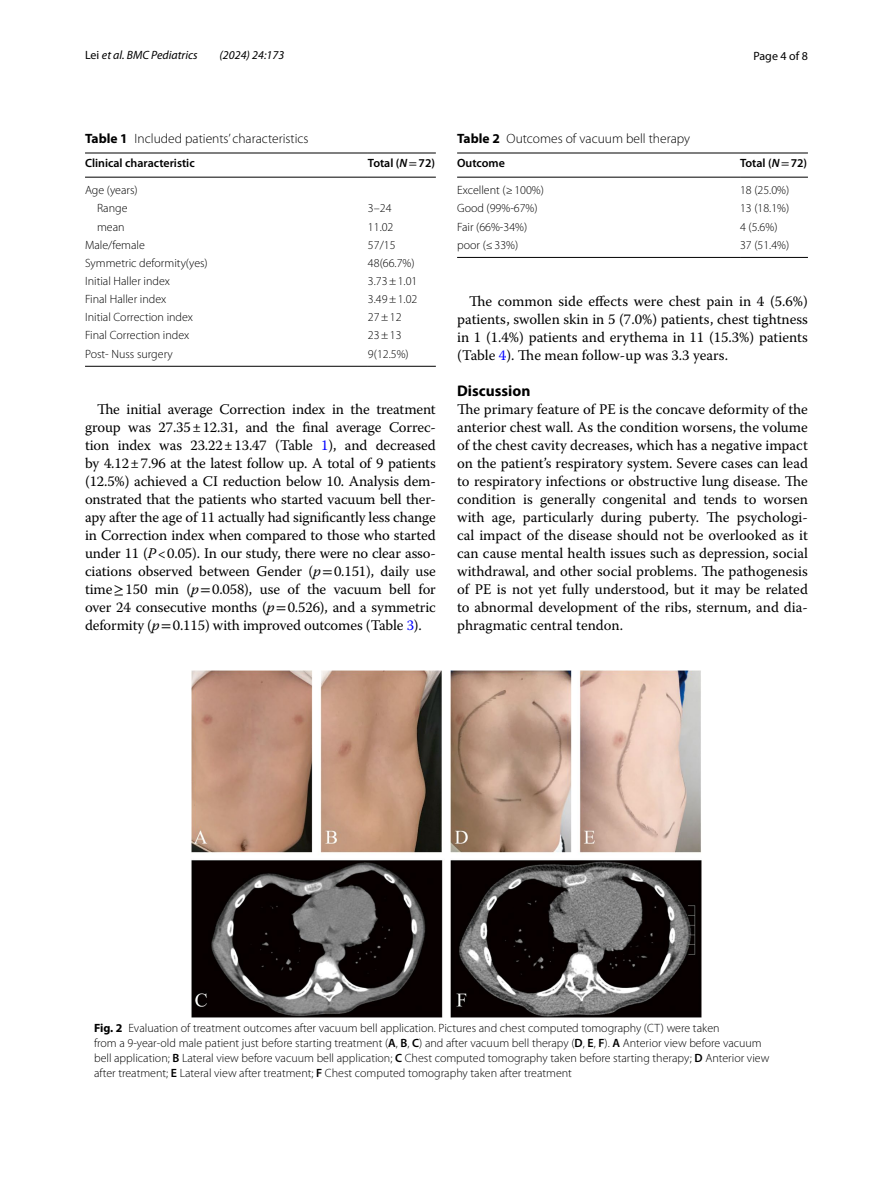
<style>
.page{position:relative;width:893px;height:1187px;background:#fff}
.page>*{position:absolute;margin:0;border:0;box-sizing:border-box;transform-origin:0 0}
.t1{font:700 15.45px "Myriad Pro";color:#000}
.t2{font:14.7px/18px "Warnock Pro";color:#000;text-align:justify}
.t3{font:300 13.5px "Myriad Pro";color:#000}
.t4{font:300 12px/15px "Myriad Pro";color:#000;text-align:center}
.t5{font:600 12px "Myriad Pro";color:#000}
.t6{font:italic 12px "Myriad Pro";color:#000}
.t7{font:12px "Myriad Pro";color:#000}
.s1{font-style:normal}
.s2{font-weight:700}
.s3{font-style:italic}
.s4{font-family:"STIX";font-weight:400}
.s5{color:#00f}
.s6{font-family:"Warnock Pro It 2"}
.s7{font-family:"STIX"}
.s8{font-weight:600}
</style>
<div class="page">
<hr style="left:85px;top:153px;width:283px;height:1px;background:#000">
<hr style="left:85px;top:177px;width:283px;height:1px;background:#000">
<hr style="left:368px;top:153px;width:68px;height:1px;background:#000">
<hr style="left:368px;top:177px;width:68px;height:1px;background:#000">
<hr style="left:85px;top:366px;width:283px;height:1px;background:#000">
<hr style="left:368px;top:366px;width:68px;height:1px;background:#000">
<img style="left:191px;top:670px;width:511px;height:347px">
<hr style="left:457px;top:153px;width:283px;height:1px;background:#000">
<hr style="left:457px;top:177px;width:283px;height:1px;background:#000">
<hr style="left:740px;top:153px;width:68px;height:1px;background:#000">
<hr style="left:740px;top:177px;width:68px;height:1px;background:#000">
<hr style="left:457px;top:257px;width:283px;height:1px;background:#000">
<hr style="left:740px;top:257px;width:68px;height:1px;background:#000">
<p class="t6" style="left:85px;top:48px;width:114px"><span class="s1">Lei</span> et al. BMC Pediatrics</p>
<p class="t6" style="left:220px;top:48px;width:66px">(2024) 24:173</p>
<p class="t7" style="left:753px;top:48px;width:56px">Page 4 of 8</p>
<p class="t3" style="left:85px;top:131px;width:225px"><span class="s2">Table 1</span> Included patients’ characteristics</p>
<p class="t5" style="left:85px;top:156px;width:111px">Clinical characteristic</p>
<p class="t5" style="left:368px;top:156px;width:69px">Total (<span class="s3">N</span><span class="s4">=</span>72)</p>
<p class="t4" style="left:85px;top:181px;width:54px;line-height:18.1px">Age (years)<br>Range</p>
<p class="t4" style="left:368px;top:201px;width:25px">3–24</p>
<p class="t4" style="left:97px;top:219px;width:29px">mean</p>
<p class="t4" style="left:368px;top:219px;width:27px">11.02</p>
<p class="t4" style="left:85px;top:237px;width:61px">Male/female</p>
<p class="t4" style="left:368px;top:237px;width:29px">57/15</p>
<p class="t4" style="left:85px;top:255px;width:124px">Symmetric deformity(yes)</p>
<p class="t4" style="left:368px;top:255px;width:48px">48(66.7%)</p>
<p class="t4" style="left:85px;top:274px;width:87px">Initial Haller index</p>
<p class="t4" style="left:368px;top:274px;width:51px">3.73±1.01</p>
<p class="t4" style="left:85px;top:292px;width:83px">Final Haller index</p>
<p class="t4" style="left:368px;top:292px;width:51px">3.49±1.02</p>
<p class="t4" style="left:85px;top:310px;width:110px">Initial Correction index</p>
<p class="t4" style="left:368px;top:310px;width:35px">27±12</p>
<p class="t4" style="left:85px;top:328px;width:106px">Final Correction index</p>
<p class="t4" style="left:368px;top:328px;width:35px">23±13</p>
<p class="t4" style="left:85px;top:346px;width:89px">Post- Nuss surgery</p>
<p class="t4" style="left:368px;top:346px;width:42px">9(12.5%)</p>
<p class="t2" style="left:85px;top:400px;width:352px;text-indent:12px">The initial average Correction index in the treatment group was 27.35±12.31, and the final average Correc&shy;tion index was 23.22±13.47 (Table <span class="s5">1</span>), and decreased by 4.12±7.96 at the latest follow up. A total of 9 patients (12.5%) achieved a CI reduction below 10. Analysis dem&shy;onstrated that the patients who started vacuum bell ther&shy;apy after the age of 11 actually had significantly less change in Correction index when compared to those who started under 11 (<span class="s6">P</span>&lt;0.05). In our study, there were no clear asso&shy;ciations observed between Gender (<span class="s6">p</span><span class="s7">=</span>0.151), daily use time<span class="s7">≥</span>150 min (<span class="s6">p</span><span class="s7">=</span>0.058), use of the vacuum bell for over 24 consecutive months (<span class="s6">p</span><span class="s7">=</span>0.526), and a symmetric deformity (<span class="s6">p</span><span class="s7">=</span>0.115) with improved outcomes (Table <span class="s5">3</span>).</p>
<p class="t3" style="left:457px;top:131px;width:234px"><span class="s2">Table 2</span> Outcomes of vacuum bell therapy</p>
<p class="t5" style="left:457px;top:156px;width:49px">Outcome</p>
<p class="t5" style="left:740px;top:156px;width:69px">Total (<span class="s3">N</span><span class="s4">=</span>72)</p>
<p class="t4" style="left:457px;top:183px;width:88px">Excellent (≥100%)</p>
<p class="t4" style="left:740px;top:183px;width:51px">18 (25.0%)</p>
<p class="t4" style="left:457px;top:201px;width:82px">Good (99%-67%)</p>
<p class="t4" style="left:740px;top:201px;width:51px">13 (18.1%)</p>
<p class="t4" style="left:457px;top:219px;width:72px">Fair (66%-34%)</p>
<p class="t4" style="left:740px;top:219px;width:39px">4 (5.6%)</p>
<p class="t4" style="left:457px;top:237px;width:63px">poor (≤33%)</p>
<p class="t4" style="left:740px;top:237px;width:51px">37 (51.4%)</p>
<p class="t2" style="left:457px;top:292px;width:352px;text-indent:12px">The common side effects were chest pain in 4 (5.6%) patients, swollen skin in 5 (7.0%) patients, chest tightness in 1 (1.4%) patients and erythema in 11 (15.3%) patients (Table <span class="s5">4</span>). The mean follow-up was 3.3 years.</p>
<p class="t1" style="left:457px;top:381px;width:75px">Discussion</p>
<p class="t2" style="left:457px;top:400px;width:352px">The primary feature of PE is the concave deformity of the anterior chest wall. As the condition worsens, the volume of the chest cavity decreases, which has a negative impact on the patient’s respiratory system. Severe cases can lead to respiratory infections or obstructive lung disease. The condition is generally congenital and tends to worsen with age, particularly during puberty. The psychologi&shy;cal impact of the disease should not be overlooked as it can cause mental health issues such as depression, social withdrawal, and other social problems. The pathogenesis of PE is not yet fully understood, but it may be related to abnormal development of the ribs, sternum, and dia&shy;phragmatic central tendon.</p>
<p class="t4" style="left:94px;top:1020px;width:677px;text-align:left"><span class="s2">Fig. 2</span> Evaluation of treatment outcomes after vacuum bell application. Pictures and chest computed tomography (CT) were taken<br>from a 9-year-old male patient just before starting treatment (<span class="s8">A</span>, <span class="s8">B</span>, <span class="s8">C</span>) and after vacuum bell therapy (<span class="s8">D</span>, <span class="s8">E</span>, <span class="s8">F</span>). <span class="s8">A</span> Anterior view before vacuum bell application; <span class="s8">B</span> Lateral view before vacuum bell application; <span class="s8">C</span> Chest computed tomography taken before starting therapy; <span class="s8">D</span> Anterior view after treatment; <span class="s8">E</span> Lateral view after treatment; <span class="s8">F</span> Chest computed tomography taken after treatment</p>
</div>
